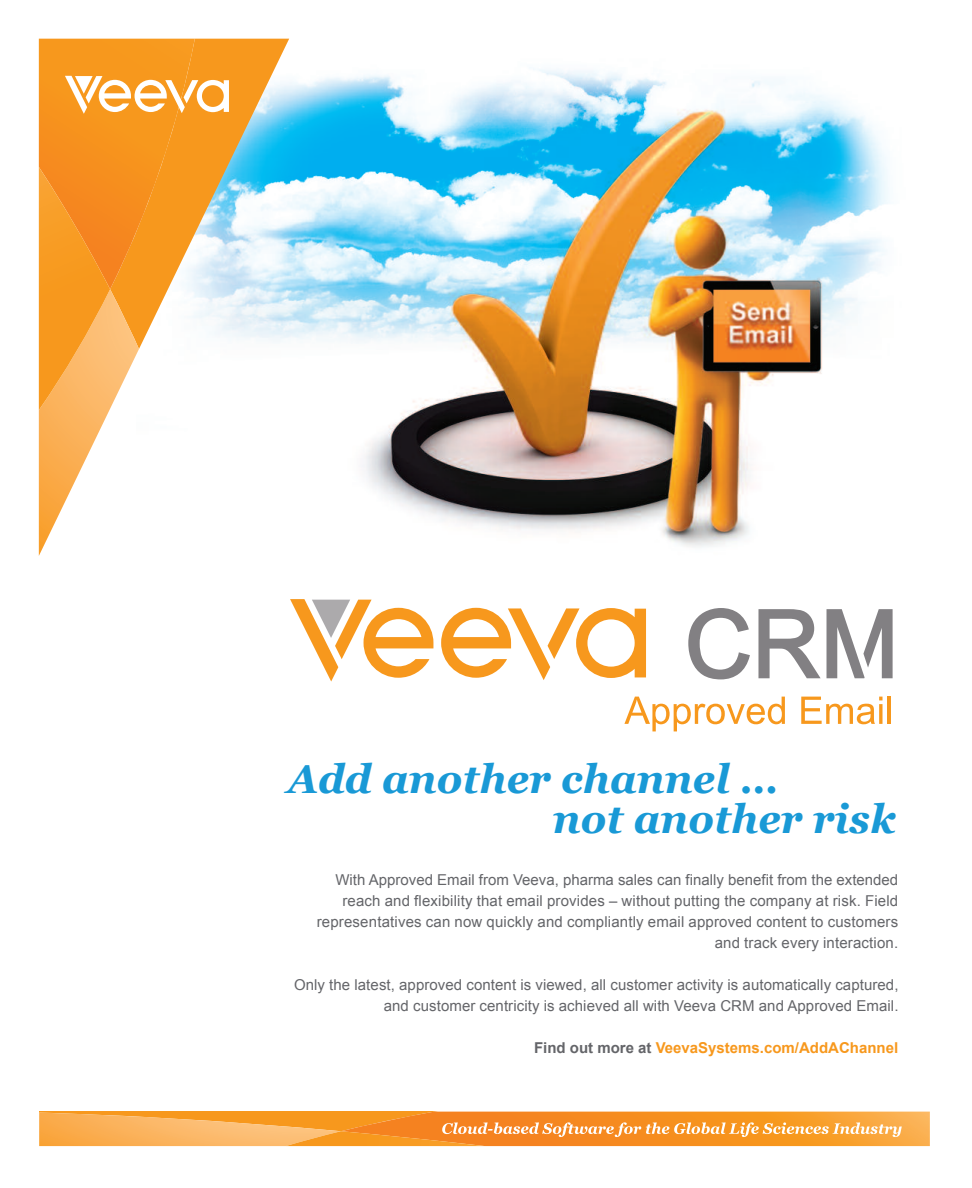
<style>
.page{position:relative;width:972px;height:1188px;background:#fff}
.page>*{position:absolute;margin:0;border:0;box-sizing:border-box;transform-origin:0 0}
.t1{font:italic 700 40.5px/40.5px "Georgia";color:#1999d6}
.t2{font:15px/21px "Arial";letter-spacing:.005em;color:#646569;text-align:right}
.t3{font:700 15px "Arial";color:#f7981d}
.s1{color:#646569}
</style>
<div class="page">
<img style="left:289px;top:67px;width:601px;height:480px">
<svg style="left:229px;top:39px;width:60px;height:303px"></svg>
<svg style="left:39px;top:39px;width:190px;height:517px"></svg>
<svg style="left:39px;top:1112px;width:891px;height:34px;background:#f8a140"></svg>
<svg style="left:441px;top:608px;width:205px;height:72px"></svg>
<svg style="left:290px;top:599px;width:143px;height:83px"></svg>
<svg style="left:688px;top:608px;width:62px;height:71px"></svg>
<svg style="left:758px;top:609px;width:63px;height:69px"></svg>
<svg style="left:827px;top:609px;width:66px;height:69px"></svg>
<svg style="left:624px;top:697px;width:161px;height:34px"></svg>
<svg style="left:801px;top:697px;width:82px;height:27px"></svg>
<hr style="left:888px;top:697px;width:3px;height:27px;background:#f7981d">
<h1 class="t1" style="left:553px;top:758px;width:345px;text-indent:-266px">Add another channel …<br>not another risk</h1>
<p class="t2" style="left:317px;top:869px;width:583px">With Approved Email from Veeva, pharma sales can finally benefit from the extended reach and flexibility that email provides – without putting the company at risk. Field representatives can now quickly and compliantly email approved content to customers and track every interaction.</p>
<p class="t2" style="left:294px;top:974px;width:606px">Only the latest, approved content is viewed, all customer activity is automatically captured, and customer centricity is achieved all with Veeva CRM and Approved Email.</p>
<p class="t3" style="left:534px;top:1039px;width:366px"><span class="s1">Find out more at</span> VeevaSystems.com/AddAChannel</p>
</div>
